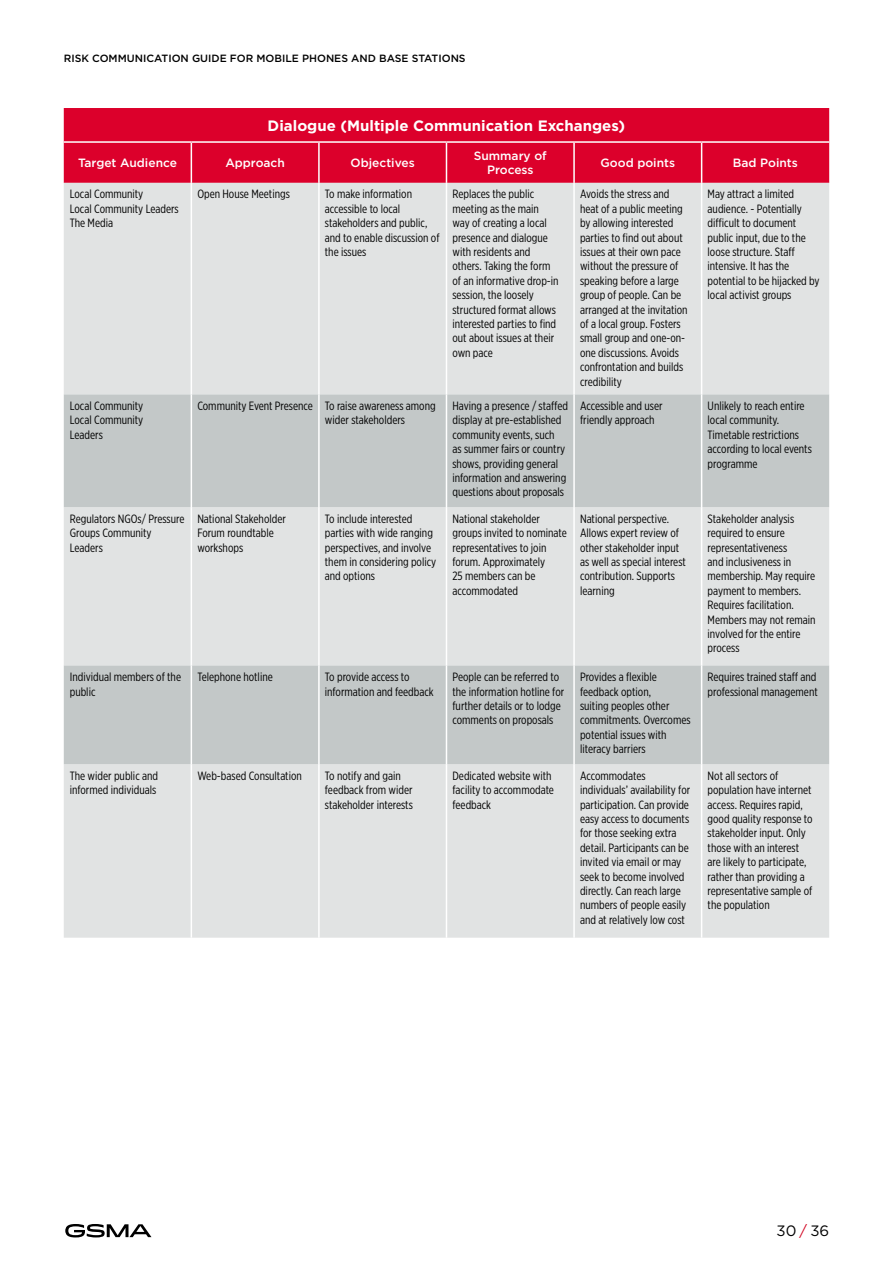
<style>
.page{position:relative;width:893px;height:1263px;background:#fff}
.page>*{position:absolute;margin:0;border:0;box-sizing:border-box;transform-origin:0 0}
.t1{font:700 15px "Gotham";color:#fff}
.t2{font:15px "Gotham";color:#000}
.t3{font:12px/14.4px "Gotham X Narrow";color:#000}
.t4{font:500 12px/14.4px "Gotham";color:#fff;text-align:center}
.t5{font:500 10.5px "Gotham";color:#000}
.s1{color:#d20824}
</style>
<div class="page">
<svg style="left:65px;top:1224px;width:86px;height:13px"></svg>
<div style="left:64px;top:108px;width:765px;height:75px;background:#dc002b"></div>
<div style="left:64px;top:183px;width:765px;height:755px;background:#e1e3e3"></div>
<svg style="left:64px;top:394px;width:765px;height:370px;background:#d0d3d3"></svg>
<hr style="left:64px;top:141px;width:127px;height:2px;background:#fff">
<hr style="left:191px;top:141px;width:128px;height:2px;background:#fff">
<hr style="left:319px;top:141px;width:127px;height:2px;background:#fff">
<hr style="left:446px;top:141px;width:128px;height:2px;background:#fff">
<hr style="left:574px;top:141px;width:128px;height:2px;background:#fff">
<hr style="left:702px;top:141px;width:127px;height:2px;background:#fff">
<hr style="left:191px;top:183px;width:1px;height:211px;background:#fff">
<hr style="left:318px;top:183px;width:2px;height:211px;background:#fff">
<hr style="left:446px;top:183px;width:1px;height:211px;background:#fff">
<hr style="left:573px;top:183px;width:2px;height:211px;background:#fff">
<hr style="left:701px;top:183px;width:1px;height:211px;background:#fff">
<hr style="left:191px;top:394px;width:1px;height:113px;background:#fff">
<hr style="left:318px;top:394px;width:2px;height:113px;background:#fff">
<hr style="left:446px;top:394px;width:1px;height:113px;background:#fff">
<hr style="left:573px;top:394px;width:2px;height:113px;background:#fff">
<hr style="left:701px;top:394px;width:1px;height:113px;background:#fff">
<hr style="left:191px;top:507px;width:1px;height:158px;background:#fff">
<hr style="left:318px;top:507px;width:2px;height:158px;background:#fff">
<hr style="left:446px;top:507px;width:1px;height:158px;background:#fff">
<hr style="left:573px;top:507px;width:2px;height:158px;background:#fff">
<hr style="left:701px;top:507px;width:1px;height:158px;background:#fff">
<hr style="left:191px;top:665px;width:1px;height:99px;background:#fff">
<hr style="left:318px;top:665px;width:2px;height:99px;background:#fff">
<hr style="left:446px;top:665px;width:1px;height:99px;background:#fff">
<hr style="left:573px;top:665px;width:2px;height:99px;background:#fff">
<hr style="left:701px;top:665px;width:1px;height:99px;background:#fff">
<hr style="left:191px;top:764px;width:1px;height:174px;background:#fff">
<hr style="left:318px;top:764px;width:2px;height:174px;background:#fff">
<hr style="left:446px;top:764px;width:1px;height:174px;background:#fff">
<hr style="left:573px;top:764px;width:2px;height:174px;background:#fff">
<hr style="left:701px;top:764px;width:1px;height:174px;background:#fff">
<hr style="left:191px;top:143px;width:1px;height:40px;background:#fff">
<hr style="left:318px;top:143px;width:2px;height:40px;background:#fff">
<hr style="left:446px;top:143px;width:1px;height:40px;background:#fff">
<hr style="left:573px;top:143px;width:2px;height:40px;background:#fff">
<hr style="left:701px;top:143px;width:1px;height:40px;background:#fff">
<p class="t5" style="left:64px;top:52px;width:403px">RISK COMMUNICATION GUIDE FOR MOBILE PHONES AND BASE STATIONS</p>
<p class="t1" style="left:268px;top:116px;width:359px">Dialogue (Multiple Communication Exchanges)</p>
<p class="t4" style="left:78px;top:156px;width:100px">Target Audience</p>
<p class="t4" style="left:225px;top:156px;width:61px">Approach</p>
<p class="t4" style="left:351px;top:156px;width:66px">Objectives</p>
<p class="t4" style="left:474px;top:148px;width:75px">Summary of<br>Process</p>
<p class="t4" style="left:601px;top:156px;width:76px">Good points</p>
<p class="t4" style="left:733px;top:156px;width:66px">Bad Points</p>
<p class="t3" style="left:70px;top:187px;width:111px">Local Community<br>Local Community Leaders<br>The Media</p>
<p class="t3" style="left:197px;top:187px;width:94px">Open House Meetings</p>
<p class="t3" style="left:325px;top:187px;width:116px">To make information accessible to local stakeholders and public, and to enable discussion of the issues</p>
<p class="t3" style="left:452px;top:187px;width:108px">Replaces the public meeting as the main way of creating a local presence and dialogue with residents and others. Taking the form of an informative drop-in session, the loosely structured format allows interested parties to find out about issues at their own pace</p>
<p class="t3" style="left:580px;top:187px;width:109px">Avoids the stress and heat of a public meeting by allowing interested parties to find out about issues at their own pace without the pressure of speaking before a large group of people. Can be arranged at the invitation of a local group. Fosters small group and one-on&shy;one discussions. Avoids confrontation and builds credibility</p>
<p class="t3" style="left:708px;top:187px;width:114px">May attract a limited audience. - Potentially difficult to document public input, due to the loose structure. Staff intensive. It has the potential to be hijacked by local activist groups</p>
<p class="t3" style="left:70px;top:398px;width:75px;text-align:justify">Local Community Local Community Leaders</p>
<p class="t3" style="left:325px;top:398px;width:112px;text-indent:-128px">Community Event Presence To raise awareness among wider stakeholders</p>
<p class="t3" style="left:452px;top:398px;width:117px">Having a presence / staffed display at pre-established community events, such<br>as summer fairs or country shows, providing general information and answering questions about proposals</p>
<p class="t3" style="left:580px;top:398px;width:84px">Accessible and user friendly approach</p>
<p class="t3" style="left:708px;top:398px;width:106px">Unlikely to reach entire local community.<br>Timetable restrictions according to local events programme</p>
<p class="t3" style="left:70px;top:511px;width:116px">Regulators NGOs/ Pressure<br>Groups Community<br>Leaders</p>
<p class="t3" style="left:197px;top:511px;width:90px">National Stakeholder<br>Forum roundtable workshops</p>
<p class="t3" style="left:325px;top:511px;width:113px">To include interested parties with wide ranging perspectives, and involve them in considering policy and options</p>
<p class="t3" style="left:452px;top:511px;width:116px">National stakeholder groups invited to nominate representatives to join forum. Approximately<br>25 members can be accommodated</p>
<p class="t3" style="left:580px;top:511px;width:107px">National perspective.<br>Allows expert review of other stakeholder input as well as special interest contribution. Supports learning</p>
<p class="t3" style="left:708px;top:511px;width:110px">Stakeholder analysis required to ensure representativeness<br>and inclusiveness in membership. May require payment to members.<br>Requires facilitation.<br>Members may not remain involved for the entire process</p>
<p class="t3" style="left:70px;top:669px;width:113px">Individual members of the public</p>
<p class="t3" style="left:197px;top:669px;width:77px">Telephone hotline</p>
<p class="t3" style="left:325px;top:669px;width:110px">To provide access to information and feedback</p>
<p class="t3" style="left:452px;top:669px;width:113px">People can be referred to the information hotline for further details or to lodge comments on proposals</p>
<p class="t3" style="left:580px;top:669px;width:112px">Provides a flexible feedback option,<br>suiting peoples other commitments. Overcomes potential issues with literacy barriers</p>
<p class="t3" style="left:708px;top:669px;width:112px">Requires trained staff and professional management</p>
<p class="t3" style="left:70px;top:768px;width:90px">The wider public and informed individuals</p>
<p class="t3" style="left:197px;top:768px;width:106px">Web-based Consultation</p>
<p class="t3" style="left:325px;top:768px;width:89px">To notify and gain feedback from wider stakeholder interests</p>
<p class="t3" style="left:452px;top:768px;width:103px">Dedicated website with facility to accommodate feedback</p>
<p class="t3" style="left:580px;top:768px;width:112px">Accommodates individuals’ availability for participation. Can provide easy access to documents for those seeking extra detail. Participants can be invited via email or may seek to become involved directly. Can reach large numbers of people easily and at relatively low cost</p>
<p class="t3" style="left:708px;top:768px;width:107px">Not all sectors of population have internet access. Requires rapid, good quality response to stakeholder input. Only those with an interest are likely to participate, rather than providing a representative sample of the population</p>
<p class="t2" style="left:777px;top:1221px;width:54px">30 <span class="s1">/</span> 36</p>
</div>
